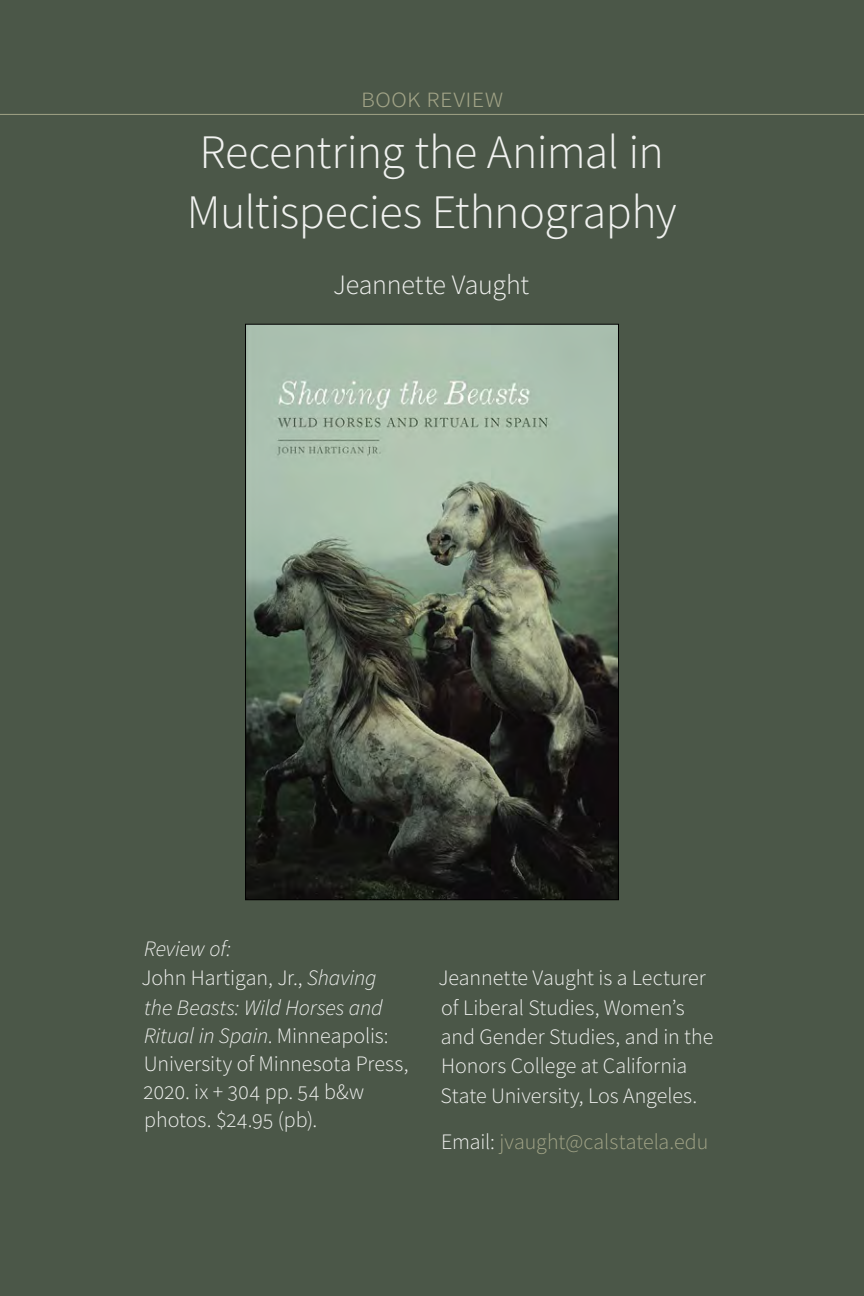
<style>
.page{position:relative;width:864px;height:1296px;background:#4b5748}
.page>*{position:absolute;margin:0;border:0;box-sizing:border-box;transform-origin:0 0}
.t1{font:48px/60px "Source Sans Variable";letter-spacing:-.015em;color:#f1f2f0}
.t2{font:28px "Source Sans Variable";letter-spacing:-.01em;color:#f1f2f0}
.t3{font:28px "Source Sans Variable";color:#a2a487}
.t4{font:22px/28.4px "Source Sans Variable";letter-spacing:-.005em;color:#f1f2f0}
.t5{font:22px "Source Sans Variable";letter-spacing:-.005em;color:#a2a487}
.s1{font-style:italic}
.s2{color:#f1f2f0}
</style>
<div class="page">
<img style="left:247px;top:326px;width:370px;height:572px">
<hr style="left:0;top:114px;width:864px;height:1px;background:#a2a487">
<p class="t3" style="left:361px;top:81px;width:144px">Boo k Revi ew</p>
<h1 class="t1" style="left:187px;top:123px;width:491px">Recentring the Animal in<br>Multispecies Ethnography</h1>
<p class="t2" style="left:333px;top:268px;width:198px">Jeannette Vaught</p>
<p class="t4" style="left:141px;top:935px;width:269px"><span class="s1">Review of:<br></span>John Hartigan, Jr., <span class="s1">Shaving the Beasts: Wild Horses and<br>Ritual in Spain</span>. Minneapolis:<br>University of Minnesota Press,<br>2020. ix + 304 pp. 54 b&amp;w photos. $24.95 (pb).</p>
<p class="t4" style="left:438px;top:964px;width:277px;line-height:29.2px">Jeannette Vaught is a Lecturer of Liberal Studies, Women’s and Gender Studies, and in the<br>Honors College at California<br>State University, Los Angeles.</p>
<p class="t5" style="left:441px;top:1128px;width:269px"><span class="s2">Email:</span> jvaught@calstatela.edu</p>
</div>
